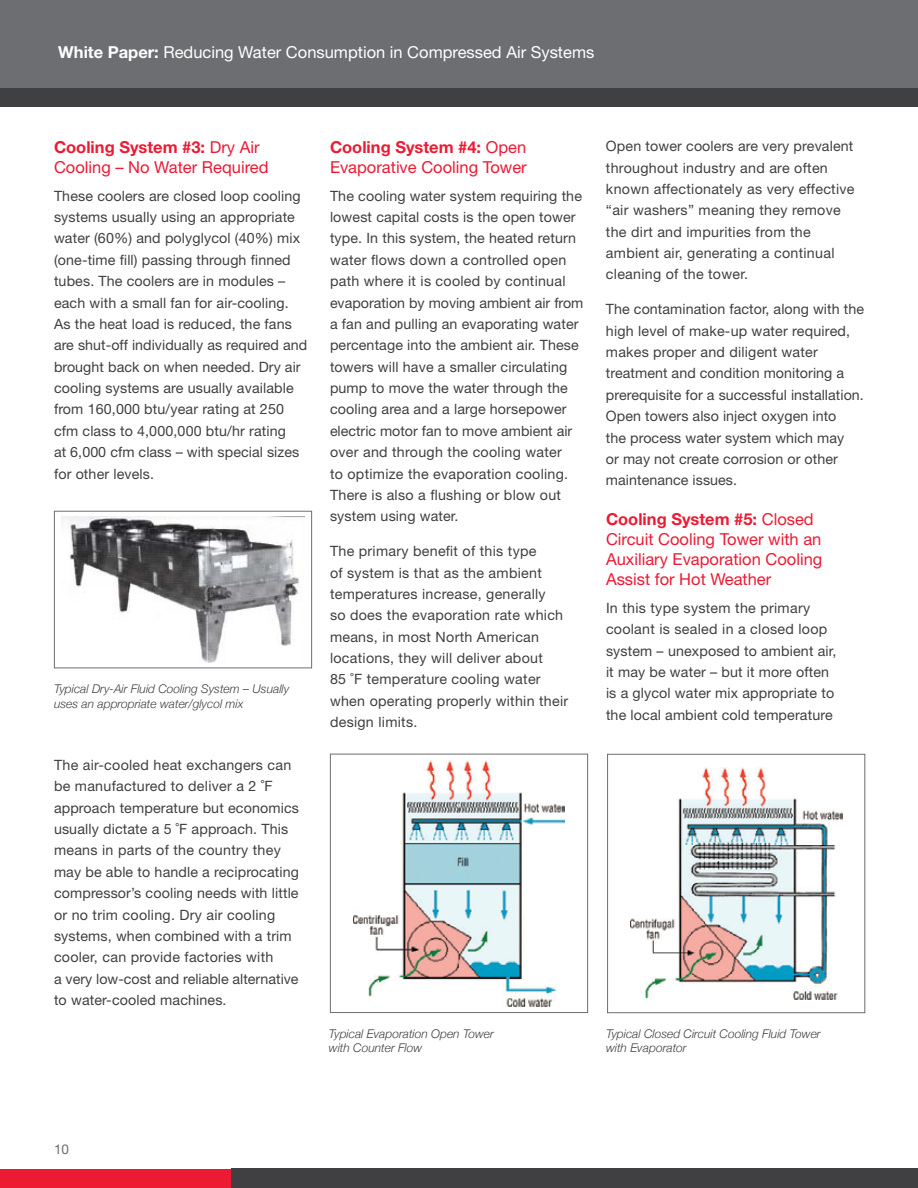
<style>
.page{position:relative;width:918px;height:1188px;background:#fff}
.page>*{position:absolute;margin:0;border:0;box-sizing:border-box;transform-origin:0 0}
.t1{font:16.5px/19.8px "Helvetica Neue LT Std";color:#ed1a34}
.t2{font:16.5px "Helvetica Neue LT Std";color:#fff}
.t3{font:14.25px/21.3px "Helvetica Neue LT Std";letter-spacing:.01em;color:#404042}
.t4{font:13.5px "Helvetica Neue LT Std";color:#6d6e71}
.t5{font:italic 300 12px/14.4px "Helvetica Neue";color:#404042}
.s1{font-weight:700}
</style>
<div class="page">
<div style="left:0;top:86px;width:918px;height:21px;background:#404042"></div>
<div style="left:0;top:0;width:918px;height:87px;background:#6d6e71"></div>
<div style="left:0;top:1169px;width:233px;height:19px;background:#ed1a34"></div>
<div style="left:231px;top:1169px;width:687px;height:19px;background:#404042"></div>
<img style="left:630px;top:768px;width:212px;height:231px">
<div style="left:607px;top:754px;width:258px;height:259px;border:1px solid #6d6e71"></div>
<img style="left:353px;top:760px;width:212px;height:246px">
<div style="left:330px;top:754px;width:258px;height:259px;border:1px solid #6d6e71"></div>
<img style="left:61px;top:516px;width:244px;height:147px">
<div style="left:54px;top:511px;width:258px;height:157px;border:1px solid #6d6e71"></div>
<p class="t2" style="left:58px;top:42px;width:538px"><span class="s1">White Paper:</span> Reducing Water Consumption in Compressed Air Systems</p>
<p class="t1" style="left:54px;top:137px;width:216px"><span class="s1">Cooling System #3:</span> Dry Air<br>Cooling – No Water Required</p>
<p class="t3" style="left:54px;top:185px;width:255px">These coolers are closed loop cooling systems usually using an appropriate water (60%) and polyglycol (40%) mix (one-time fill) passing through finned tubes. The coolers are in modules – each with a small fan for air-cooling.<br>As the heat load is reduced, the fans are shut-off individually as required and brought back on when needed. Dry air cooling systems are usually available from 160,000 btu/year rating at 250 cfm class to 4,000,000 btu/hr rating<br>at 6,000 cfm class – with special sizes for other levels.</p>
<p class="t5" style="left:54px;top:682px;width:237px">Typical Dry-Air Fluid Cooling System – Usually uses an appropriate water/glycol mix</p>
<p class="t3" style="left:54px;top:754px;width:247px">The air-cooled heat exchangers can be manufactured to deliver a 2 ˚F approach temperature but economics usually dictate a 5 ˚F approach. This means in parts of the country they may be able to handle a reciprocating compressor’s cooling needs with little or no trim cooling. Dry air cooling systems, when combined with a trim cooler, can provide factories with<br>a very low-cost and reliable alternative to water-cooled machines.</p>
<p class="t1" style="left:330px;top:137px;width:198px"><span class="s1">Cooling System #4:</span> Open<br>Evaporative Cooling Tower</p>
<p class="t3" style="left:330px;top:185px;width:255px">The cooling water system requiring the lowest capital costs is the open tower type. In this system, the heated return water flows down a controlled open path where it is cooled by continual evaporation by moving ambient air from a fan and pulling an evaporating water percentage into the ambient air. These towers will have a smaller circulating pump to move the water through the cooling area and a large horsepower electric motor fan to move ambient air over and through the cooling water<br>to optimize the evaporation cooling.<br>There is also a flushing or blow out system using water.</p>
<p class="t3" style="left:330px;top:540px;width:240px">The primary benefit of this type<br>of system is that as the ambient temperatures increase, generally<br>so does the evaporation rate which means, in most North American locations, they will deliver about<br>85 ˚F temperature cooling water when operating properly within their design limits.</p>
<p class="t5" style="left:329px;top:1026px;width:167px">Typical Evaporation Open Tower with Counter Flow</p>
<p class="t3" style="left:606px;top:135px;width:250px">Open tower coolers are very prevalent throughout industry and are often known affectionately as very effective “air washers” meaning they remove the dirt and impurities from the ambient air, generating a continual cleaning of the tower.</p>
<p class="t3" style="left:606px;top:298px;width:260px">The contamination factor, along with the high level of make-up water required, makes proper and diligent water treatment and condition monitoring a prerequisite for a successful installation.<br>Open towers also inject oxygen into<br>the process water system which may<br>or may not create corrosion or other maintenance issues.</p>
<p class="t1" style="left:606px;top:509px;width:218px"><span class="s1">Cooling System #5:</span> Closed<br>Circuit Cooling Tower with an<br>Auxiliary Evaporation Cooling<br>Assist for Hot Weather</p>
<p class="t3" style="left:606px;top:597px;width:232px">In this type system the primary coolant is sealed in a closed loop system – unexposed to ambient air, it may be water – but it more often is a glycol water mix appropriate to the local ambient cold temperature</p>
<p class="t5" style="left:606px;top:1026px;width:216px">Typical Closed Circuit Cooling Fluid Tower with Evaporator</p>
<p class="t4" style="left:54px;top:1141px;width:17px">10</p>
</div>
